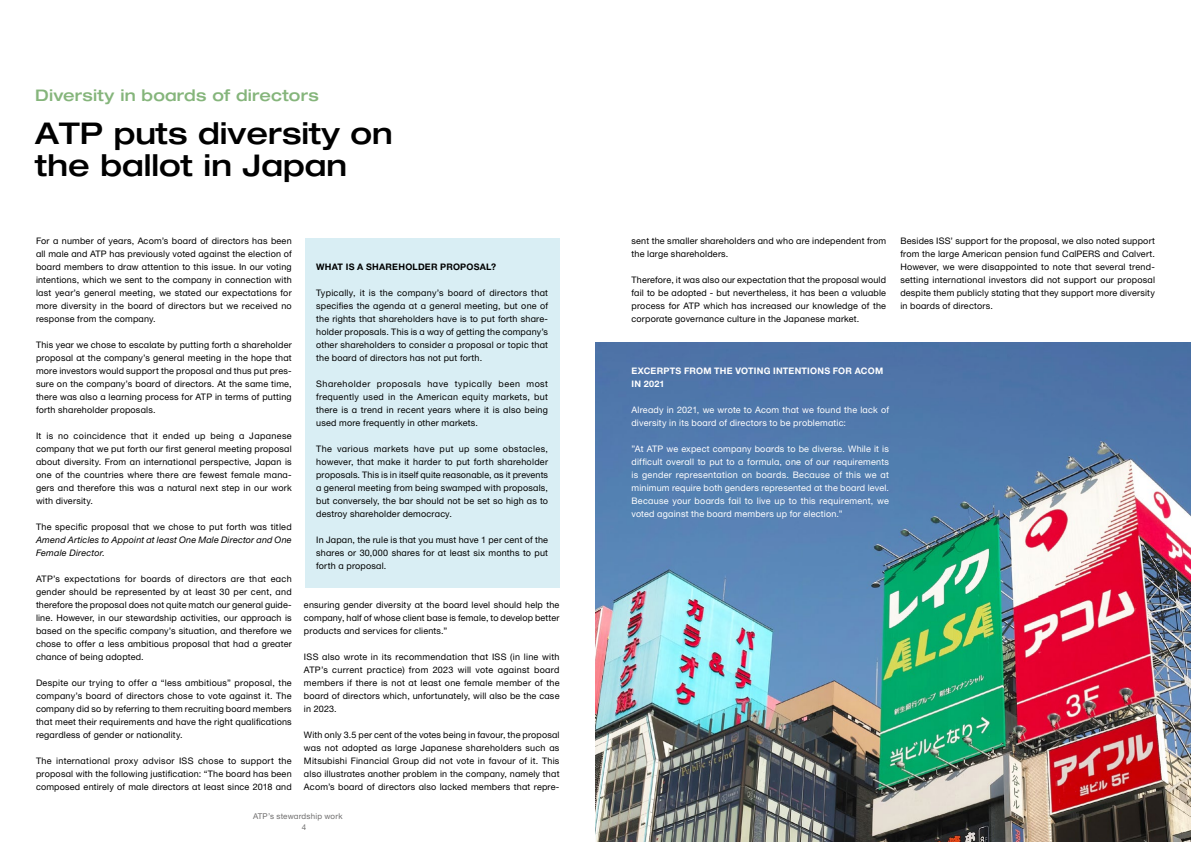
<style>
.page{position:relative;width:1191px;height:842px;background:#fff}
.page>*{position:absolute;margin:0;border:0;box-sizing:border-box;transform-origin:0 0}
.Kapiteloverskrift_H2{font:500 30px/32px "Helvetica Neue ATP Head";color:#000}
.Tag{font:500 16px "Helvetica Neue ATP Head";letter-spacing:.015em;color:#85b57b}
.Brødtekst{font:9px/13px "Helvetica Neue ATP Body";letter-spacing:.02em;color:#000;text-align:justify}
.t1{font:9px/13px "Helvetica Neue ATP Body";letter-spacing:.02em;color:#fff}
.Brødtekst-2{font:italic 9px/13px "Helvetica Neue ATP Body";letter-spacing:.02em;color:#000;text-align:justify}
.t2{font:700 9px/13px "Helvetica Neue ATP Body";letter-spacing:.025em;color:#fff}
.Box_overskrift{font:700 9px "Helvetica Neue ATP Body";letter-spacing:.025em;color:#000}
.t3{font:8px "Helvetica Neue ATP Body";letter-spacing:.025em;color:#706f6f}
.s1{font-style:normal}
</style>
<div class="page">
<img style="left:595px;top:342px;width:596px;height:500px">
<div style="left:305px;top:238px;width:254px;height:349px;background:#d9eef4"></div>
<p class="Tag" style="left:35px;top:85px;width:285px">Diversity in boards of directors</p>
<h2 class="Kapiteloverskrift_H2" style="left:35px;top:117px;width:359px">ATP puts diversity on the ballot in Japan</h2>
<p class="Brødtekst" style="left:36px;top:234px;width:257px">For a number of years, Acom’s board of directors has been all male and ATP has previously voted against the election of board members to draw attention to this issue. In our voting intentions, which we sent to the company in connection with last year’s general meeting, we stated our expectations for more diversity in the board of directors but we received no response from the company.</p>
<p class="Brødtekst" style="left:36px;top:338px;width:257px">This year we chose to escalate by putting forth a shareholder proposal at the company’s general meeting in the hope that more investors would support the proposal and thus put pres&shy;sure on the company’s board of directors. At the same time, there was also a learning process for ATP in terms of putting forth shareholder proposals.</p>
<p class="Brødtekst" style="left:36px;top:429px;width:257px">It is no coincidence that it ended up being a Japanese company that we put forth our first general meeting proposal about diversity. From an international perspective, Japan is one of the countries where there are fewest female mana&shy;gers and therefore this was a natural next step in our work with diversity.</p>
<p class="Brødtekst-2" style="left:36px;top:520px;width:257px"><span class="s1">The specific proposal that we chose to put forth was titled </span>Amend Articles to Appoint at least One Male Director and One Female Director.</p>
<p class="Brødtekst" style="left:36px;top:572px;width:257px">ATP’s expectations for boards of directors are that each gender should be represented by at least 30 per cent, and therefore the proposal does not quite match our general guide&shy;line. However, in our stewardship activities, our approach is based on the specific company’s situation, and therefore we chose to offer a less ambitious proposal that had a greater chance of being adopted.</p>
<p class="Brødtekst" style="left:36px;top:676px;width:257px">Despite our trying to offer a “less ambitious” proposal, the company’s board of directors chose to vote against it. The company did so by referring to them recruiting board members that meet their requirements and have the right qualifications regardless of gender or nationality.</p>
<p class="Brødtekst" style="left:36px;top:754px;width:257px">The international proxy advisor ISS chose to support the proposal with the following justification: “The board has been composed entirely of male directors at least since 2018 and</p>
<h3 class="Box_overskrift" style="left:316px;top:261px;width:181px">WHAT IS A SHAREHOLDER PROPOSAL?</h3>
<p class="Brødtekst" style="left:316px;top:286px;width:233px">Typically, it is the company’s board of directors that specifies the agenda at a general meeting, but one of the rights that shareholders have is to put forth share&shy;holder proposals. This is a way of getting the company’s other shareholders to consider a proposal or topic that the board of directors has not put forth.</p>
<p class="Brødtekst" style="left:316px;top:377px;width:233px">Shareholder proposals have typically been most frequently used in the American equity markets, but there is a trend in recent years where it is also being used more frequently in other markets.</p>
<p class="Brødtekst" style="left:316px;top:442px;width:233px">The various markets have put up some obstacles, however, that make it harder to put forth shareholder proposals. This is in itself quite reasonable, as it prevents a general meeting from being swamped with proposals, but conversely, the bar should not be set so high as to destroy shareholder democracy.</p>
<p class="Brødtekst" style="left:316px;top:533px;width:233px">In Japan, the rule is that you must have 1 per cent of the shares or 30,000 shares for at least six months to put forth a proposal.</p>
<p class="Brødtekst" style="left:304px;top:598px;width:257px">ensuring gender diversity at the board level should help the company, half of whose client base is female, to develop better products and services for clients.”</p>
<p class="Brødtekst" style="left:304px;top:650px;width:257px">ISS also wrote in its recommendation that ISS (in line with ATP’s current practice) from 2023 will vote against board members if there is not at least one female member of the board of directors which, unfortunately, will also be the case in 2023.</p>
<p class="Brødtekst" style="left:304px;top:728px;width:257px">With only 3.5 per cent of the votes being in favour, the proposal was not adopted as large Japanese shareholders such as Mitsubishi Financial Group did not vote in favour of it. This also illustrates another problem in the company, namely that Acom’s board of directors also lacked members that repre-</p>
<p class="t3" style="left:253px;top:811px;width:91px">ATP’s stewardship work</p>
<p class="t3" style="left:302px;top:822px;width:6px">4</p>
<p class="Brødtekst" style="left:631px;top:234px;width:256px">sent the smaller shareholders and who are independent from the large shareholders.</p>
<p class="Brødtekst" style="left:631px;top:273px;width:256px">Therefore, it was also our expectation that the proposal would fail to be adopted - but nevertheless, it has been a valuable process for ATP which has increased our knowledge of the corporate governance culture in the Japanese market.</p>
<p class="Brødtekst" style="left:900px;top:234px;width:256px">Besides ISS’ support for the proposal, we also noted support from the large American pension fund CalPERS and Calvert.<br>However, we were disappointed to note that several trend&shy;setting international investors did not support our proposal despite them publicly stating that they support more diversity in boards of directors.</p>
<p class="t2" style="left:631px;top:364px;width:253px">EXCERPTS FROM THE VOTING INTENTIONS FOR ACOM<br>IN 2021</p>
<p class="t1" style="left:631px;top:403px;width:259px">Already in 2021, we wrote to Acom that we found the lack of diversity in its board of directors to be problematic:</p>
<p class="t1" style="left:631px;top:442px;width:259px;text-align:justify">”At ATP we expect company boards to be diverse. While it is difficult overall to put to a formula, one of our requirements is gender representation on boards. Because of this we at minimum require both genders represented at the board level.<br>Because your boards fail to live up to this requirement, we voted against the board members up for election.”</p>
</div>
